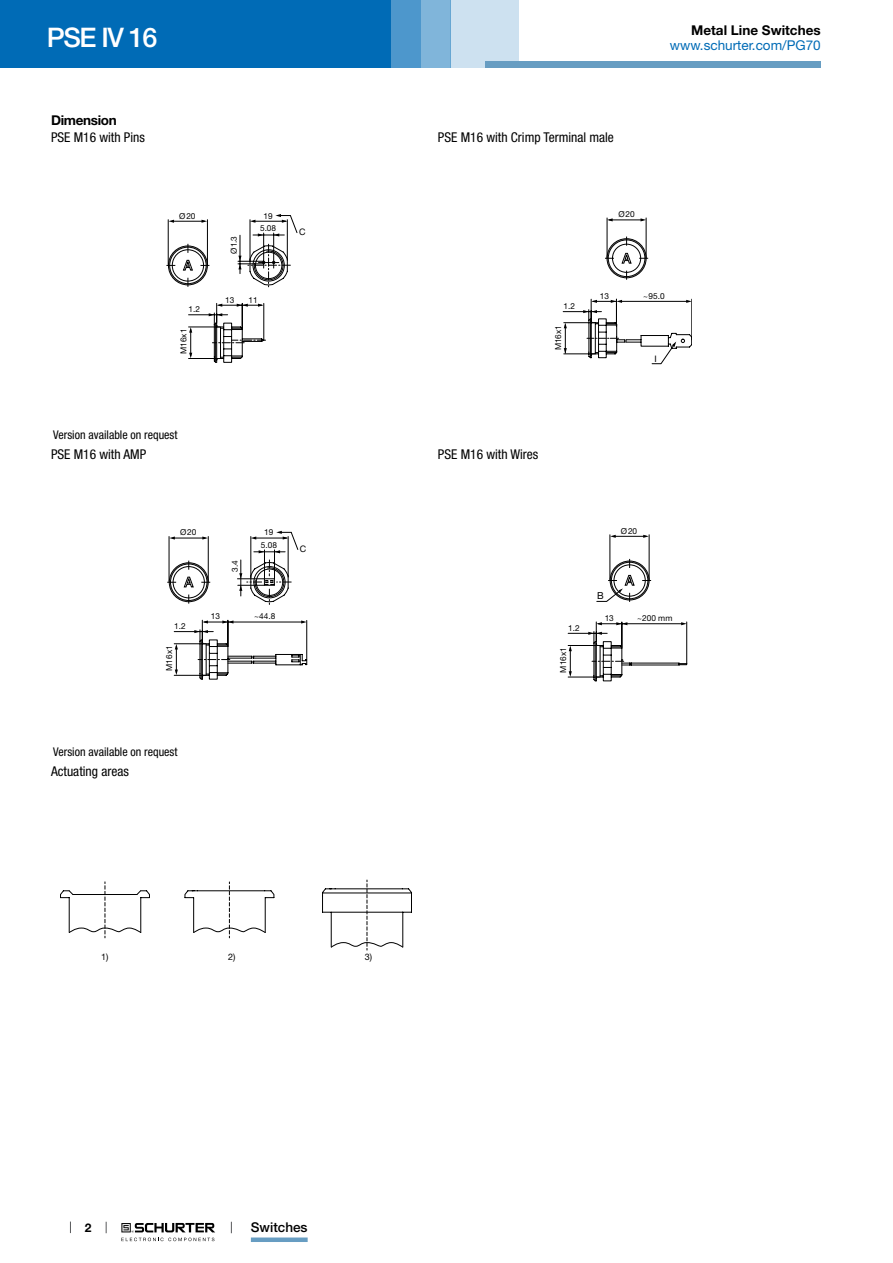
<style>
.page{position:relative;width:893px;height:1263px;background:#fff}
.page>*{position:absolute;margin:0;border:0;box-sizing:border-box;transform-origin:0 0}
.t1{font:500 27px "Helvetica Neue LT";letter-spacing:-.05em;color:#fff}
.t2{font:condensed 13.5px "Helvetica Neue LT";color:#000}
.t3{font:13.5px "Helvetica Neue LT";color:#006bb6}
.t4{font:700 13.5px "Helvetica Neue LT";color:#000}
.t5{font:700 13.5px "Helvetica Neue LT";letter-spacing:-.025em;color:#000}
.t6{font:500 13.5px "Helvetica Neue LT";color:#000}
.t7{font:condensed 12px "Helvetica Neue LT";color:#000}
.t8{font:700 12px "Helvetica Neue LT";color:#000}
.t9{font:9.6px "Helvetica Neue LT";color:#000}
.t10{font:9px "Helvetica Neue LT";color:#000}
.t11{font:8.25px "Helvetica Neue LT";color:#000}
</style>
<div class="page">
<svg style="left:70px;top:1221px;width:1px;height:12px"></svg>
<svg style="left:121px;top:1223px;width:94px;height:18px"></svg>
<div style="left:0;top:0;width:391px;height:68px;background:#006bb6"></div>
<div style="left:421px;top:0;width:30px;height:68px;background:#80b5da"></div>
<div style="left:391px;top:0;width:30px;height:68px;background:#4d97cc"></div>
<div style="left:451px;top:0;width:68px;height:68px;background:#cde1f0"></div>
<div style="left:485px;top:62px;width:336px;height:6px;background:#679dc2"></div>
<div style="left:251px;top:1237px;width:57px;height:5px;background:#679dc2"></div>
<svg style="left:166px;top:214px;width:131px;height:149px"></svg>
<hr style="left:563px;top:311px;width:38px;height:1px;background:#000">
<svg style="left:564px;top:323px;width:3px;height:31px"></svg>
<hr style="left:564px;top:322px;width:30px;height:1px;background:#000">
<hr style="left:564px;top:354px;width:31px;height:1px;background:#000">
<svg style="left:583px;top:218px;width:109px;height:146px"></svg>
<svg style="left:167px;top:531px;width:140px;height:149px"></svg>
<hr style="left:610px;top:535px;width:1px;height:45px;background:#000">
<hr style="left:649px;top:535px;width:1px;height:45px;background:#000">
<hr style="left:614px;top:536px;width:32px;height:1px;background:#000">
<svg style="left:610px;top:535px;width:6px;height:3px"></svg>
<svg style="left:643px;top:535px;width:6px;height:3px"></svg>
<svg style="left:596px;top:559px;width:55px;height:43px"></svg>
<hr style="left:568px;top:645px;width:31px;height:1px;background:#000">
<hr style="left:568px;top:677px;width:31px;height:1px;background:#000">
<hr style="left:568px;top:633px;width:39px;height:1px;background:#000">
<svg style="left:569px;top:646px;width:3px;height:31px"></svg>
<svg style="left:588px;top:622px;width:99px;height:59px"></svg>
<svg style="left:322px;top:880px;width:90px;height:70px"></svg>
<svg style="left:184px;top:882px;width:90px;height:56px"></svg>
<svg style="left:60px;top:882px;width:90px;height:56px"></svg>
<h1 class="t1" style="left:47px;top:21px;width:112px">PSE IV 16</h1>
<h2 class="t5" style="left:51px;top:112px;width:67px">Dimension</h2>
<h2 class="t2" style="left:51px;top:130px;width:95px">PSE M16 with Pins</h2>
<p class="t11" style="left:179px;top:211px;width:18px">Ø20</p>
<p class="t11" style="left:263px;top:211px;width:11px">19</p>
<p class="t11" style="left:229px;top:254px;width:20px;rotate:-90deg">Ø1.3</p>
<p class="t11" style="left:260px;top:223px;width:18px">5.08</p>
<p class="t11" style="left:189px;top:304px;width:13px">1.2</p>
<p class="t11" style="left:179px;top:354px;width:27px;rotate:-90deg">M16x1</p>
<p class="t11" style="left:225px;top:295px;width:11px">13</p>
<p class="t11" style="left:249px;top:295px;width:11px">11</p>
<p class="t10" style="left:299px;top:227px;width:8px">C</p>
<h3 class="t7" style="left:53px;top:428px;width:126px">Version available on request</h3>
<h2 class="t2" style="left:51px;top:447px;width:97px">PSE M16 with AMP</h2>
<p class="t11" style="left:180px;top:527px;width:18px">Ø20</p>
<p class="t11" style="left:264px;top:527px;width:11px">19</p>
<p class="t11" style="left:230px;top:571px;width:13px;rotate:-90deg">3.4</p>
<p class="t11" style="left:261px;top:540px;width:18px">5.08</p>
<p class="t11" style="left:174px;top:621px;width:13px">1.2</p>
<p class="t11" style="left:164px;top:671px;width:27px;rotate:-90deg">M16x1</p>
<p class="t11" style="left:211px;top:612px;width:11px">13</p>
<p class="t11" style="left:254px;top:612px;width:23px">~44.8</p>
<p class="t10" style="left:300px;top:543px;width:8px">C</p>
<h3 class="t7" style="left:53px;top:744px;width:126px">Version available on request</h3>
<h2 class="t2" style="left:51px;top:763px;width:79px">Actuating areas</h2>
<h2 class="t4" style="left:691px;top:22px;width:131px">Metal Line Switches</h2>
<h2 class="t2" style="left:438px;top:130px;width:177px">PSE M16 with Crimp Terminal male</h2>
<p class="t11" style="left:618px;top:209px;width:18px">Ø20</p>
<h2 class="t3" style="left:670px;top:37px;width:152px">www.schurter.com/PG70</h2>
<p class="t11" style="left:563px;top:301px;width:13px">1.2</p>
<p class="t11" style="left:553px;top:350px;width:27px;rotate:-90deg">M16x1</p>
<p class="t11" style="left:600px;top:291px;width:11px">13</p>
<p class="t11" style="left:643px;top:291px;width:23px">~95.0</p>
<p class="t10" style="left:654px;top:353px;width:4px">I</p>
<h2 class="t2" style="left:438px;top:447px;width:102px">PSE M16 with Wires</h2>
<p class="t11" style="left:621px;top:526px;width:18px">Ø20</p>
<p class="t11" style="left:568px;top:623px;width:13px">1.2</p>
<p class="t11" style="left:558px;top:672px;width:27px;rotate:-90deg">M16x1</p>
<p class="t9" style="left:597px;top:590px;width:8px">B</p>
<p class="t11" style="left:605px;top:613px;width:11px">13</p>
<p class="t11" style="left:637px;top:613px;width:37px">~200 mm</p>
<p class="t10" style="left:101px;top:951px;width:9px">1)</p>
<p class="t10" style="left:228px;top:951px;width:9px">2)</p>
<p class="t10" style="left:365px;top:951px;width:9px">3)</p>
<h3 class="t8" style="left:85px;top:1220px;width:8px">2</h3>
<h2 class="t6" style="left:251px;top:1219px;width:58px">Switches</h2>
</div>
